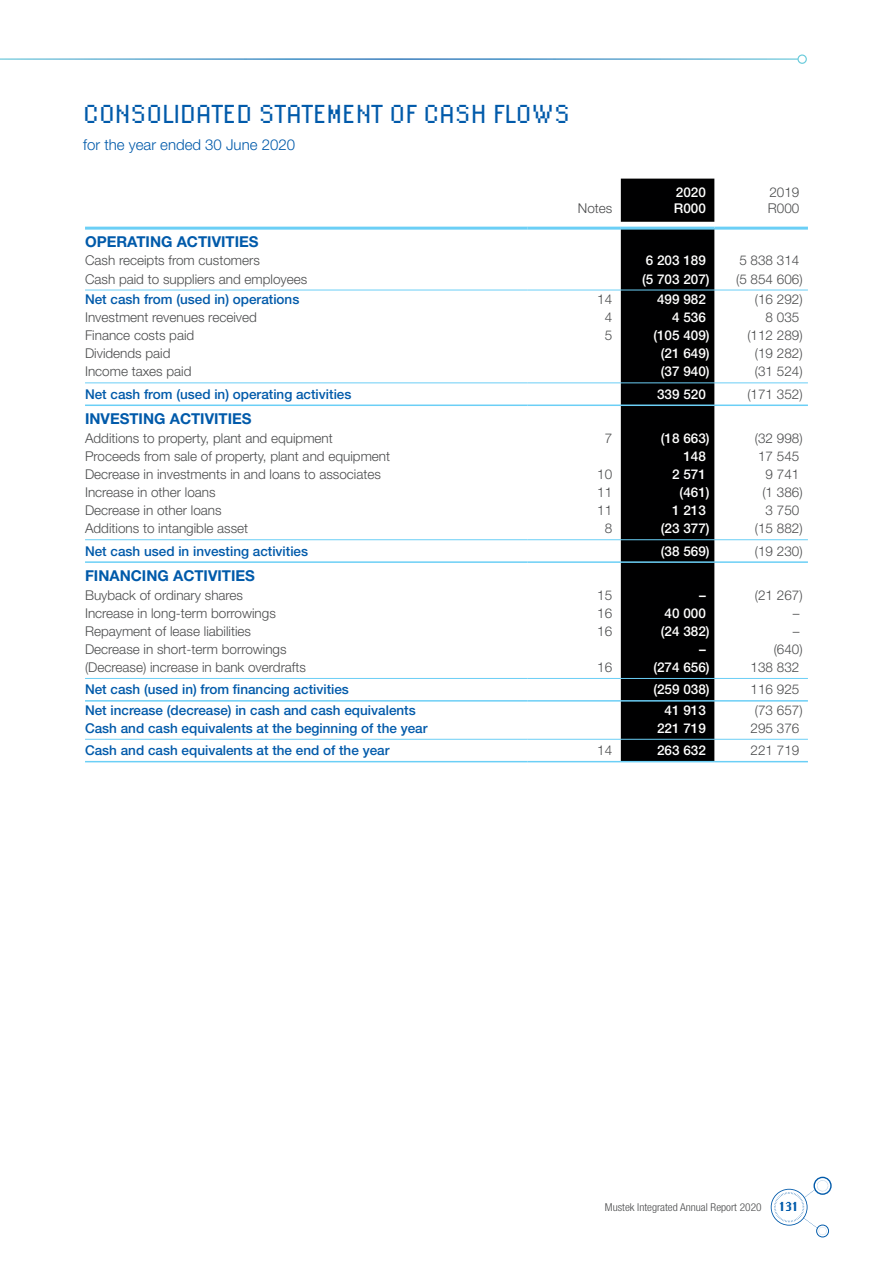
<style>
.page{position:relative;width:893px;height:1263px;background:#fff}
.page>*{position:absolute;margin:0;border:0;box-sizing:border-box;transform-origin:0 0}
.t1{font:27px "Lo Res 12 OT";color:#015aaa}
.t2{font:700 15px "Helvetica Neue LT Std";color:#015aaa}
.t3{font:300 15px "Helvetica Neue LT Std";color:#015aaa}
.t4{font:300 13.5px/16.5px "Helvetica Neue LT Std";color:#4b4c4d}
.t5{font:500 13.5px "Helvetica Neue LT Std";color:#015aaa}
.t6{font:500 13.5px/16.5px "Helvetica Neue LT Std";color:#fff}
.t7{font:700 13.5px "Lo Res 12 OT";color:#015aaa;scale:.9 1}
.t8{font:300 condensed 10.8px "Helvetica Neue LT Std";color:#4b4c4d;scale:1.06 1}
</style>
<div class="page">
<svg style="left:0;top:58px;width:797px;height:2px;background:#83b9d9"></svg>
<div style="left:797px;top:54px;width:10px;height:10px;border:1px solid #6cccdc;border-radius:50%"></div>
<div style="left:621px;top:179px;width:93px;height:582px;background:#000001"></div>
<hr style="left:85px;top:227px;width:442px;height:3px;background:#6bcff6">
<hr style="left:527px;top:227px;width:94px;height:3px;background:#6bcff6">
<hr style="left:621px;top:227px;width:93px;height:3px;background:#6bcff6">
<hr style="left:714px;top:227px;width:94px;height:3px;background:#6bcff6">
<hr style="left:85px;top:761px;width:442px;height:1px;background:#6bcff6">
<hr style="left:527px;top:761px;width:94px;height:1px;background:#6bcff6">
<hr style="left:621px;top:761px;width:93px;height:1px;background:#6bcff6">
<hr style="left:714px;top:761px;width:94px;height:1px;background:#6bcff6">
<hr style="left:85px;top:739px;width:442px;height:1px;background:#6bcff6">
<hr style="left:527px;top:739px;width:94px;height:1px;background:#6bcff6">
<hr style="left:621px;top:739px;width:93px;height:1px;background:#6bcff6">
<hr style="left:714px;top:739px;width:94px;height:1px;background:#6bcff6">
<hr style="left:85px;top:700px;width:442px;height:2px;background:#6bcff6">
<hr style="left:527px;top:700px;width:94px;height:2px;background:#6bcff6">
<hr style="left:621px;top:700px;width:93px;height:2px;background:#6bcff6">
<hr style="left:714px;top:700px;width:94px;height:2px;background:#6bcff6">
<hr style="left:85px;top:678px;width:442px;height:1px;background:#6bcff6">
<hr style="left:527px;top:678px;width:94px;height:1px;background:#6bcff6">
<hr style="left:621px;top:678px;width:93px;height:1px;background:#6bcff6">
<hr style="left:714px;top:678px;width:94px;height:1px;background:#6bcff6">
<hr style="left:85px;top:539px;width:442px;height:1px;background:#6bcff6">
<hr style="left:527px;top:539px;width:94px;height:1px;background:#6bcff6">
<hr style="left:621px;top:539px;width:93px;height:1px;background:#6bcff6">
<hr style="left:714px;top:539px;width:94px;height:1px;background:#6bcff6">
<hr style="left:85px;top:561px;width:442px;height:2px;background:#6bcff6">
<hr style="left:527px;top:561px;width:94px;height:2px;background:#6bcff6">
<hr style="left:621px;top:561px;width:93px;height:2px;background:#6bcff6">
<hr style="left:714px;top:561px;width:94px;height:2px;background:#6bcff6">
<hr style="left:85px;top:382px;width:442px;height:1px;background:#6bcff6">
<hr style="left:527px;top:382px;width:94px;height:1px;background:#6bcff6">
<hr style="left:621px;top:382px;width:93px;height:1px;background:#6bcff6">
<hr style="left:714px;top:382px;width:94px;height:1px;background:#6bcff6">
<hr style="left:85px;top:404px;width:442px;height:2px;background:#6bcff6">
<hr style="left:527px;top:404px;width:94px;height:2px;background:#6bcff6">
<hr style="left:621px;top:404px;width:93px;height:2px;background:#6bcff6">
<hr style="left:714px;top:404px;width:94px;height:2px;background:#6bcff6">
<hr style="left:85px;top:290px;width:442px;height:1px;background:#6bcff6">
<hr style="left:527px;top:290px;width:94px;height:1px;background:#6bcff6">
<hr style="left:621px;top:290px;width:93px;height:1px;background:#6bcff6">
<hr style="left:714px;top:290px;width:94px;height:1px;background:#6bcff6">
<svg style="left:771px;top:1177px;width:61px;height:60px"></svg>
<p class="t1" style="left:83px;top:96px;width:488px">CONSOLIDATED STATEMENT OF CASH FLOWS</p>
<p class="t3" style="left:83px;top:135px;width:213px">for the year ended 30 June 2020</p>
<p class="t4" style="left:578px;top:200px;width:36px">Notes</p>
<p class="t6" style="left:674px;top:184px;width:34px">2020<br>R000</p>
<p class="t4" style="left:768px;top:183px;width:33px">2019<br>R000</p>
<p class="t2" style="left:85px;top:233px;width:175px">OPERATING ACTIVITIES</p>
<p class="t4" style="left:85px;top:252px;width:176px">Cash receipts from customers</p>
<p class="t6" style="left:646px;top:252px;width:62px">6 203 189</p>
<p class="t4" style="left:739px;top:252px;width:62px">5 838 314</p>
<p class="t4" style="left:85px;top:270px;width:224px">Cash paid to suppliers and employees</p>
<p class="t6" style="left:642px;top:270px;width:69px">(5 703 207)</p>
<p class="t4" style="left:736px;top:270px;width:68px">(5 854 606)</p>
<p class="t5" style="left:85px;top:291px;width:216px">Net cash from (used in) operations</p>
<p class="t4" style="left:597px;top:291px;width:17px">14</p>
<p class="t6" style="left:657px;top:291px;width:50px">499 982</p>
<p class="t4" style="left:755px;top:291px;width:49px">(16 292)</p>
<p class="t4" style="left:85px;top:309px;width:173px">Investment revenues received</p>
<p class="t4" style="left:605px;top:309px;width:9px">4</p>
<p class="t6" style="left:672px;top:309px;width:35px">4 536</p>
<p class="t4" style="left:766px;top:309px;width:35px">8 035</p>
<p class="t4" style="left:85px;top:327px;width:111px">Finance costs paid</p>
<p class="t4" style="left:605px;top:327px;width:9px">5</p>
<p class="t6" style="left:653px;top:327px;width:58px">(105 409)</p>
<p class="t4" style="left:747px;top:327px;width:57px">(112 289)</p>
<p class="t4" style="left:85px;top:345px;width:87px">Dividends paid</p>
<p class="t6" style="left:661px;top:345px;width:50px">(21 649)</p>
<p class="t4" style="left:755px;top:345px;width:49px">(19 282)</p>
<p class="t4" style="left:85px;top:363px;width:108px">Income taxes paid</p>
<p class="t6" style="left:661px;top:363px;width:50px">(37 940)</p>
<p class="t4" style="left:755px;top:363px;width:49px">(31 524)</p>
<p class="t5" style="left:85px;top:386px;width:268px">Net cash from (used in) operating activities</p>
<p class="t6" style="left:657px;top:386px;width:50px">339 520</p>
<p class="t4" style="left:747px;top:386px;width:57px">(171 352)</p>
<p class="t2" style="left:85px;top:410px;width:168px">INVESTING ACTIVITIES</p>
<p class="t4" style="left:85px;top:429px;width:249px">Additions to property, plant and equipment</p>
<p class="t4" style="left:605px;top:429px;width:9px">7</p>
<p class="t6" style="left:661px;top:429px;width:50px">(18 663)</p>
<p class="t4" style="left:755px;top:429px;width:49px">(32 998)</p>
<p class="t4" style="left:85px;top:447px;width:307px">Proceeds from sale of property, plant and equipment</p>
<p class="t6" style="left:683px;top:448px;width:24px">148</p>
<p class="t4" style="left:758px;top:447px;width:43px">17 545</p>
<p class="t4" style="left:85px;top:466px;width:297px">Decrease in investments in and loans to associates</p>
<p class="t4" style="left:597px;top:466px;width:17px">10</p>
<p class="t6" style="left:672px;top:466px;width:35px">2 571</p>
<p class="t4" style="left:766px;top:466px;width:35px">9 741</p>
<p class="t4" style="left:85px;top:484px;width:132px">Increase in other loans</p>
<p class="t4" style="left:597px;top:484px;width:17px">11</p>
<p class="t6" style="left:680px;top:484px;width:32px">(461)</p>
<p class="t4" style="left:762px;top:484px;width:42px">(1 386)</p>
<p class="t4" style="left:85px;top:502px;width:138px">Decrease in other loans</p>
<p class="t4" style="left:597px;top:502px;width:17px">11</p>
<p class="t6" style="left:672px;top:502px;width:35px">1 213</p>
<p class="t4" style="left:766px;top:502px;width:35px">3 750</p>
<p class="t4" style="left:85px;top:520px;width:165px">Additions to intangible asset</p>
<p class="t4" style="left:605px;top:520px;width:9px">8</p>
<p class="t6" style="left:661px;top:520px;width:50px">(23 377)</p>
<p class="t4" style="left:755px;top:520px;width:49px">(15 882)</p>
<p class="t5" style="left:85px;top:543px;width:225px">Net cash used in investing activities</p>
<p class="t6" style="left:661px;top:543px;width:50px">(38 569)</p>
<p class="t4" style="left:755px;top:542px;width:49px">(19 230)</p>
<p class="t2" style="left:85px;top:567px;width:171px">FINANCING ACTIVITIES</p>
<p class="t4" style="left:85px;top:586px;width:160px">Buyback of ordinary shares</p>
<p class="t4" style="left:597px;top:586px;width:17px">15</p>
<p class="t6" style="left:699px;top:586px;width:8px">–</p>
<p class="t4" style="left:755px;top:586px;width:49px">(21 267)</p>
<p class="t4" style="left:85px;top:604px;width:192px">Increase in long-term borrowings</p>
<p class="t4" style="left:597px;top:604px;width:17px">16</p>
<p class="t6" style="left:665px;top:604px;width:43px">40 000</p>
<p class="t4" style="left:793px;top:604px;width:8px">–</p>
<p class="t4" style="left:85px;top:622px;width:168px">Repayment of lease liabilities</p>
<p class="t4" style="left:597px;top:622px;width:17px">16</p>
<p class="t6" style="left:661px;top:623px;width:50px">(24 382)</p>
<p class="t4" style="left:793px;top:622px;width:8px">–</p>
<p class="t4" style="left:85px;top:641px;width:203px">Decrease in short-term borrowings</p>
<p class="t6" style="left:699px;top:641px;width:8px">–</p>
<p class="t4" style="left:774px;top:641px;width:31px">(640)</p>
<p class="t4" style="left:85px;top:659px;width:222px">(Decrease) increase in bank overdrafts</p>
<p class="t4" style="left:597px;top:659px;width:17px">16</p>
<p class="t6" style="left:653px;top:659px;width:58px">(274 656)</p>
<p class="t4" style="left:751px;top:659px;width:50px">138 832</p>
<p class="t5" style="left:85px;top:682px;width:265px">Net cash (used in) from financing activities</p>
<p class="t6" style="left:653px;top:681px;width:58px">(259 038)</p>
<p class="t4" style="left:751px;top:681px;width:50px">116 925</p>
<p class="t5" style="left:85px;top:702px;width:332px">Net increase (decrease) in cash and cash equivalents</p>
<p class="t6" style="left:665px;top:701px;width:43px">41 913</p>
<p class="t4" style="left:755px;top:701px;width:49px">(73 657)</p>
<p class="t5" style="left:85px;top:720px;width:344px">Cash and cash equivalents at the beginning of the year</p>
<p class="t6" style="left:657px;top:720px;width:50px">221 719</p>
<p class="t4" style="left:751px;top:719px;width:50px">295 376</p>
<p class="t5" style="left:85px;top:742px;width:306px">Cash and cash equivalents at the end of the year</p>
<p class="t4" style="left:597px;top:742px;width:17px">14</p>
<p class="t6" style="left:657px;top:742px;width:50px">263 632</p>
<p class="t4" style="left:751px;top:742px;width:50px">221 719</p>
<p class="t8" style="left:605px;top:1201px;width:149px">Mustek Integrated Annual Report 2020</p>
<p class="t7" style="left:779px;top:1198px;width:23px">131</p>
</div>
